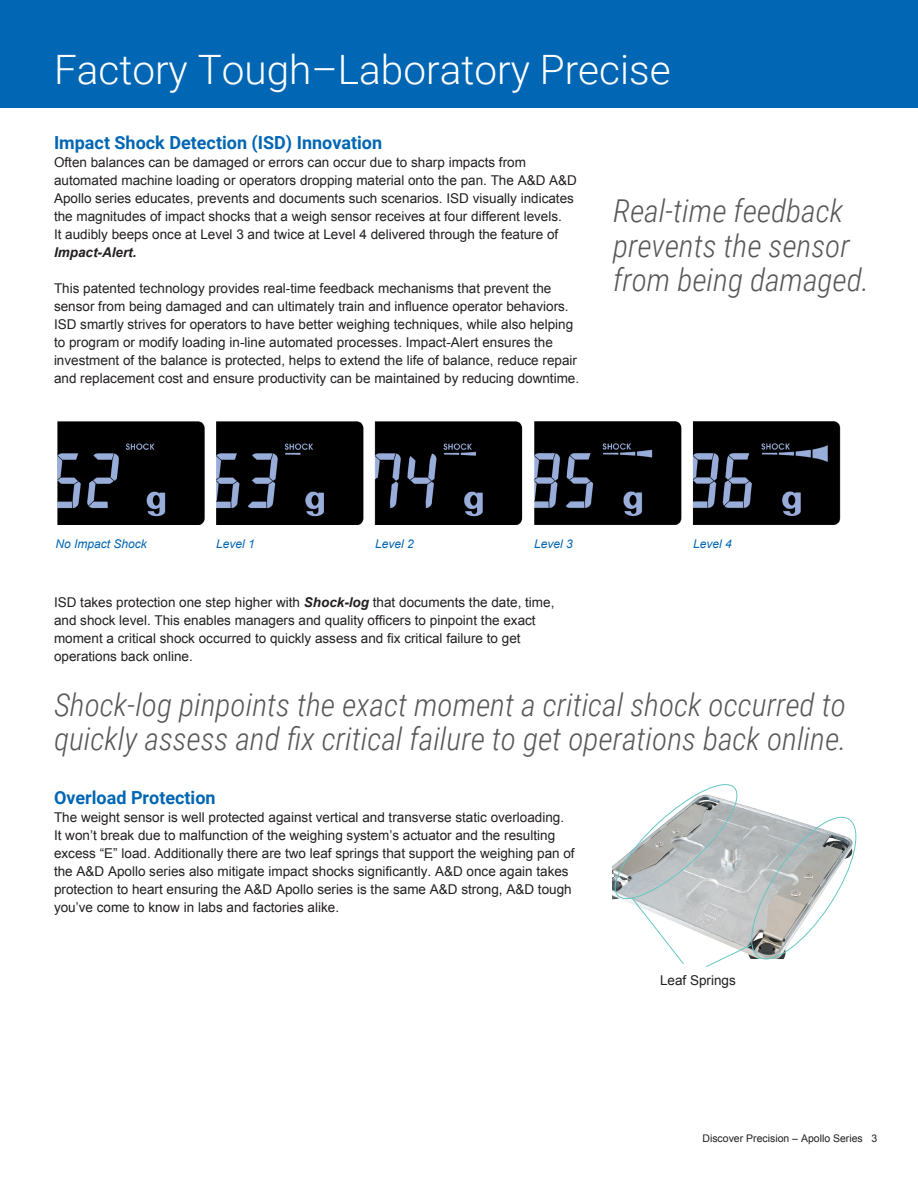
<style>
.page{position:relative;width:918px;height:1188px;background:#fff}
.page>*{position:absolute;margin:0;border:0;box-sizing:border-box;transform-origin:0 0}
.t1{font:300 40.5px "Roboto";color:#fff}
.t2{font:italic 300 31.5px/34.5px "Roboto Condensed";color:#57585a}
.t3{font:700 18px "Roboto";color:#0166b3}
.t4{font:13.5px/18px "Arial";color:#231f20}
.t5{font:italic 12px "Arial";color:#0166b3}
.t6{font:10.5px "Arial";color:#231f20}
.s1{font-weight:700;font-style:italic}
</style>
<div class="page">
<div style="left:0;top:0;width:918px;height:108px;background:#0166b3"></div>
<img style="left:57px;top:421px;width:784px;height:104px">
<svg style="left:612px;top:784px;width:245px;height:183px"></svg>
<p class="t1" style="left:54px;top:42px;width:618px">Factory Tough–Laboratory Precise</p>
<p class="t3" style="left:54px;top:129px;width:330px">Impact Shock Detection (ISD) Innovation</p>
<p class="t4" style="left:54px;top:153px;width:525px">Often balances can be damaged or errors can occur due to sharp impacts from automated machine loading or operators dropping material onto the pan. The A&amp;D A&amp;D Apollo series educates, prevents and documents such scenarios. ISD visually indicates the magnitudes of impact shocks that a weigh sensor receives at four different levels.<br>It audibly beeps once at Level 3 and twice at Level 4 delivered through the feature of <span class="s1">Impact-Alert.</span></p>
<p class="t4" style="left:54px;top:279px;width:527px">This patented technology provides real-time feedback mechanisms that prevent the sensor from being damaged and can ultimately train and influence operator behaviors.<br>ISD smartly strives for operators to have better weighing techniques, while also helping to program or modify loading in-line automated processes. Impact-Alert ensures the investment of the balance is protected, helps to extend the life of balance, reduce repair and replacement cost and ensure productivity can be maintained by reducing downtime.</p>
<p class="t2" style="left:613px;top:193px;width:258px">Real-time feedback prevents the sensor from being damaged.</p>
<p class="t5" style="left:56px;top:536px;width:93px">No Impact Shock</p>
<p class="t5" style="left:216px;top:536px;width:40px">Level 1</p>
<p class="t5" style="left:375px;top:536px;width:40px">Level 2</p>
<p class="t5" style="left:534px;top:536px;width:40px">Level 3</p>
<p class="t5" style="left:693px;top:536px;width:40px">Level 4</p>
<p class="t4" style="left:54px;top:593px;width:502px">ISD takes protection one step higher with <span class="s1">Shock-log</span> that documents the date, time, and shock level. This enables managers and quality officers to pinpoint the exact moment a critical shock occurred to quickly assess and fix critical failure to get operations back online.</p>
<p class="t2" style="left:54px;top:686px;width:794px">Shock-log pinpoints the exact moment a critical shock occurred to quickly assess and fix critical failure to get operations back online.</p>
<p class="t3" style="left:54px;top:785px;width:163px">Overload Protection</p>
<p class="t4" style="left:54px;top:808px;width:522px">The weight sensor is well protected against vertical and transverse static overloading.<br>It won’t break due to malfunction of the weighing system’s actuator and the resulting excess “E” load. Additionally there are two leaf springs that support the weighing pan of the A&amp;D Apollo series also mitigate impact shocks significantly. A&amp;D once again takes protection to heart ensuring the A&amp;D Apollo series is the same A&amp;D strong, A&amp;D tough you’ve come to know in labs and factories alike.</p>
<p class="t4" style="left:660px;top:971px;width:77px">Leaf Springs</p>
<p class="t6" style="left:702px;top:1131px;width:177px">Discover Precision – Apollo Series 3</p>
</div>
